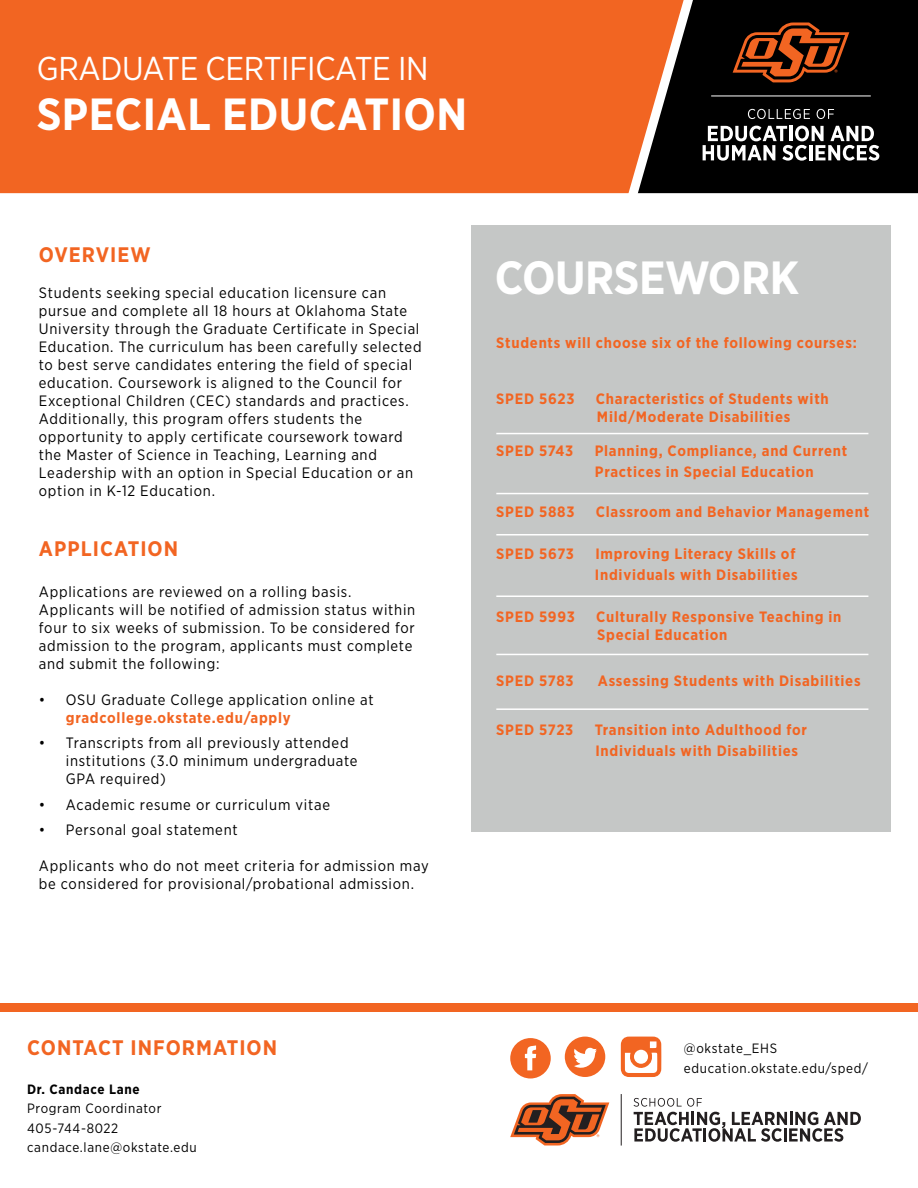
<style>
.page{position:relative;width:918px;height:1188px;background:#fff}
.page>*{position:absolute;margin:0;border:0;box-sizing:border-box;transform-origin:0 0}
.t1{font:700 46.5px "Gotham Narrow";letter-spacing:-.01em;color:#fff}
.t2{font:700 45px "Gotham Narrow";letter-spacing:.01em;color:#fff}
.t3{font:33px "Gotham Narrow";letter-spacing:-.01em;color:#fff}
.t4{font:700 21px "Gotham Narrow";letter-spacing:.05em;color:#f26522}
.t5{font:15px/18px "Gotham Narrow";letter-spacing:.05em;color:#000}
.t6{font:700 15px/21px "Gotham Narrow";letter-spacing:.05em;color:#f26522}
.t7{font:13.5px/19.5px "Gotham Narrow";letter-spacing:.05em;color:#000}
.t8{font:700 13.5px "Gotham Narrow";letter-spacing:.05em;color:#000}
</style>
<div class="page">
<div style="left:0;top:0;width:619px;height:193px;background:#f26522"></div>
<div style="left:879px;top:0;width:39px;height:193px;background:#000"></div>
<svg style="left:619px;top:0;width:260px;height:194px;background:#492c1e"></svg>
<hr style="left:711px;top:96px;width:160px;height:1px;background:#fff">
<div style="left:472px;top:225px;width:419px;height:607px;background:#c5c7c6"></div>
<hr style="left:496px;top:433px;width:372px;height:1px;background:#fff">
<hr style="left:496px;top:708px;width:372px;height:2px;background:#fff">
<hr style="left:496px;top:493px;width:372px;height:1px;background:#fff">
<hr style="left:496px;top:534px;width:372px;height:2px;background:#fff">
<hr style="left:496px;top:596px;width:372px;height:1px;background:#fff">
<hr style="left:496px;top:654px;width:372px;height:1px;background:#fff">
<svg style="left:510px;top:1038px;width:41px;height:41px"></svg>
<svg style="left:565px;top:1037px;width:40px;height:40px"></svg>
<svg style="left:621px;top:1037px;width:40px;height:40px"></svg>
<div style="left:0;top:1003px;width:918px;height:9px;background:#f26522"></div>
<hr style="left:621px;top:1094px;width:1px;height:52px;background:#231f20">
<svg style="left:510px;top:1094px;width:99px;height:52px"></svg>
<svg style="left:634px;top:1098px;width:227px;height:44px"></svg>
<h3 class="t3" style="left:37px;top:48px;width:393px">GRADUATE CERTIFICATE IN</h3>
<h2 class="t2" style="left:37px;top:85px;width:432px">SPECIAL EDUCATION</h2>
<h3 class="t4" style="left:39px;top:241px;width:113px">OVERVIEW</h3>
<p class="t5" style="left:39px;top:284px;width:384px">Students seeking special education licensure can pursue and complete all 18 hours at Oklahoma State University through the Graduate Certificate in Special Education. The curriculum has been carefully selected to best serve candidates entering the field of special education. Coursework is aligned to the Council for Exceptional Children (CEC) standards and practices.<br>Additionally, this program offers students the opportunity to apply certificate coursework toward the Master of Science in Teaching, Learning and Leadership with an option in Special Education or an option in K-12 Education.</p>
<h3 class="t4" style="left:39px;top:535px;width:141px">APPLICATION</h3>
<p class="t5" style="left:39px;top:582px;width:378px">Applications are reviewed on a rolling basis.<br>Applicants will be notified of admission status within four to six weeks of submission. To be considered for admission to the program, applicants must complete and submit the following:</p>
<p class="t5" style="left:39px;top:690px;width:336px">• OSU Graduate College application online at</p>
<p class="t6" style="left:66px;top:707px;width:226px">gradcollege.okstate.edu/apply</p>
<p class="t5" style="left:66px;top:734px;width:293px;text-indent:-27px">• Transcripts from all previously attended institutions (3.0 minimum undergraduate<br>GPA required)</p>
<p class="t5" style="left:39px;top:795px;width:293px">• Academic resume or curriculum vitae</p>
<p class="t5" style="left:39px;top:821px;width:200px">• Personal goal statement</p>
<p class="t5" style="left:39px;top:857px;width:391px">Applicants who do not meet criteria for admission may be considered for provisional/probational admission.</p>
<h1 class="t1" style="left:495px;top:248px;width:306px">COURSEWORK</h1>
<p class="t6" style="left:496px;top:332px;width:362px">Students will choose six of the following courses:</p>
<p class="t6" style="left:496px;top:388px;width:80px">SPED 5623</p>
<p class="t6" style="left:596px;top:389px;width:234px;line-height:18px">Characteristics of Students with<br>Mild/Moderate Disabilities</p>
<p class="t6" style="left:496px;top:440px;width:79px">SPED 5743</p>
<p class="t6" style="left:595px;top:440px;width:254px">Planning, Compliance, and Current<br>Practices in Special Education</p>
<p class="t6" style="left:496px;top:501px;width:80px">SPED 5883</p>
<p class="t6" style="left:596px;top:501px;width:275px">Classroom and Behavior Management</p>
<p class="t6" style="left:496px;top:543px;width:79px">SPED 5673</p>
<p class="t6" style="left:595px;top:543px;width:204px">Improving Literacy Skills of<br>Individuals with Disabilities</p>
<p class="t6" style="left:496px;top:606px;width:80px">SPED 5993</p>
<p class="t6" style="left:596px;top:608px;width:247px;line-height:18px">Culturally Responsive Teaching in<br>Special Education</p>
<p class="t6" style="left:496px;top:671px;width:79px">SPED 5783</p>
<p class="t6" style="left:598px;top:671px;width:264px">Assessing Students with Disabilities</p>
<p class="t6" style="left:496px;top:719px;width:79px">SPED 5723</p>
<p class="t6" style="left:595px;top:719px;width:214px">Transition into Adulthood for<br>Individuals with Disabilities</p>
<h3 class="t4" style="left:27px;top:1034px;width:252px">CONTACT INFORMATION</h3>
<p class="t8" style="left:27px;top:1080px;width:114px">Dr. Candace Lane</p>
<p class="t7" style="left:27px;top:1099px;width:171px">Program Coordinator<br>405-744-8022 candace.lane@okstate.edu</p>
<p class="t7" style="left:684px;top:1038px;width:186px">@okstate_EHS education.okstate.edu/sped/</p>
</div>
